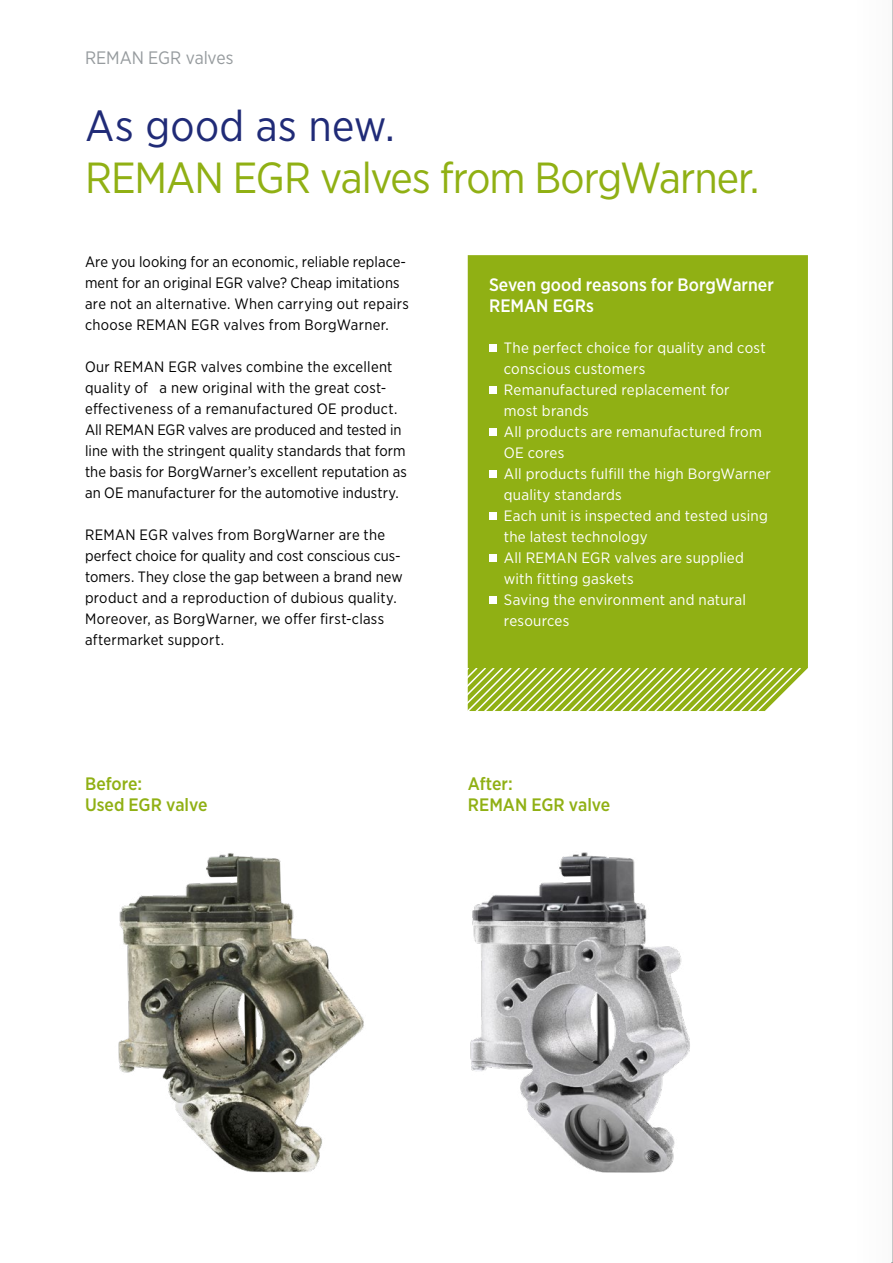
<style>
.page{position:relative;width:893px;height:1263px;background:#fff}
.page>*{position:absolute;margin:0;border:0;box-sizing:border-box;transform-origin:0 0}
.t1{font:43.5px "Gotham Narrow";letter-spacing:-.025em;color:#90b014}
.t2{font:43.5px "Gotham Narrow";letter-spacing:.01em;color:#202b77}
.t3{font:500 18px/21px "Gotham Narrow";color:#fff}
.t4{font:500 18px/21px "Gotham Narrow";color:#90b014}
.t5{font:18px "Gotham Narrow";letter-spacing:-.005em;color:#969b9e}
.t6{font:15px/21px "Gotham Narrow";letter-spacing:.01em;color:#000}
.t7{font:15px/21px "Gotham Narrow";letter-spacing:.015em;color:#fff}
</style>
<div class="page">
<img style="left:118px;top:852px;width:572px;height:321px">
<div style="left:468px;top:255px;width:340px;height:413px;background:#90b014"></div>
<div style="left:489px;top:344px;width:7px;height:8px;background:#fff"></div>
<div style="left:489px;top:386px;width:7px;height:8px;background:#fff"></div>
<div style="left:489px;top:428px;width:7px;height:8px;background:#fff"></div>
<div style="left:489px;top:470px;width:7px;height:8px;background:#fff"></div>
<div style="left:489px;top:512px;width:7px;height:8px;background:#fff"></div>
<div style="left:489px;top:554px;width:7px;height:8px;background:#fff"></div>
<div style="left:489px;top:596px;width:7px;height:8px;background:#fff"></div>
<svg style="left:468px;top:668px;width:340px;height:43px"></svg>
<p class="t5" style="left:85px;top:46px;width:150px">REMAN EGR valves</p>
<h1 class="t2" style="left:85px;top:99px;width:311px">As good as new.</h1>
<h1 class="t1" style="left:85px;top:151px;width:676px">REMAN EGR valves from BorgWarner.</h1>
<p class="t6" style="left:85px;top:251px;width:325px">Are you looking for an economic, reliable replace&shy;ment for an original EGR valve? Cheap imitations are not an alternative. When carrying out repairs choose REMAN EGR valves from BorgWarner.</p>
<p class="t6" style="left:85px;top:356px;width:323px">Our REMAN EGR valves combine the excellent quality of a new original with the great cost&shy;effectiveness of a remanufactured OE product.<br>All REMAN EGR valves are produced and tested in line with the stringent quality standards that form the basis for BorgWarner’s excellent reputation as an OE manufacturer for the automotive industry.</p>
<p class="t6" style="left:85px;top:524px;width:319px">REMAN EGR valves from BorgWarner are the perfect choice for quality and cost conscious cus&shy;tomers. They close the gap between a brand new product and a reproduction of dubious quality.<br>Moreover, as BorgWarner, we offer first-class aftermarket support.</p>
<p class="t3" style="left:489px;top:274px;width:286px">Seven good reasons for BorgWarner<br>REMAN EGRs</p>
<p class="t7" style="left:504px;top:337px;width:269px">The perfect choice for quality and cost conscious customers<br>Remanufactured replacement for<br>most brands<br>All products are remanufactured from<br>OE cores<br>All products fulfill the high BorgWarner quality standards<br>Each unit is inspected and tested using the latest technology<br>All REMAN EGR valves are supplied with fitting gaskets<br>Saving the environment and natural resources</p>
<p class="t4" style="left:85px;top:773px;width:124px">Before:<br>Used EGR valve</p>
<p class="t4" style="left:468px;top:773px;width:144px">After:<br>REMAN EGR valve</p>
</div>
